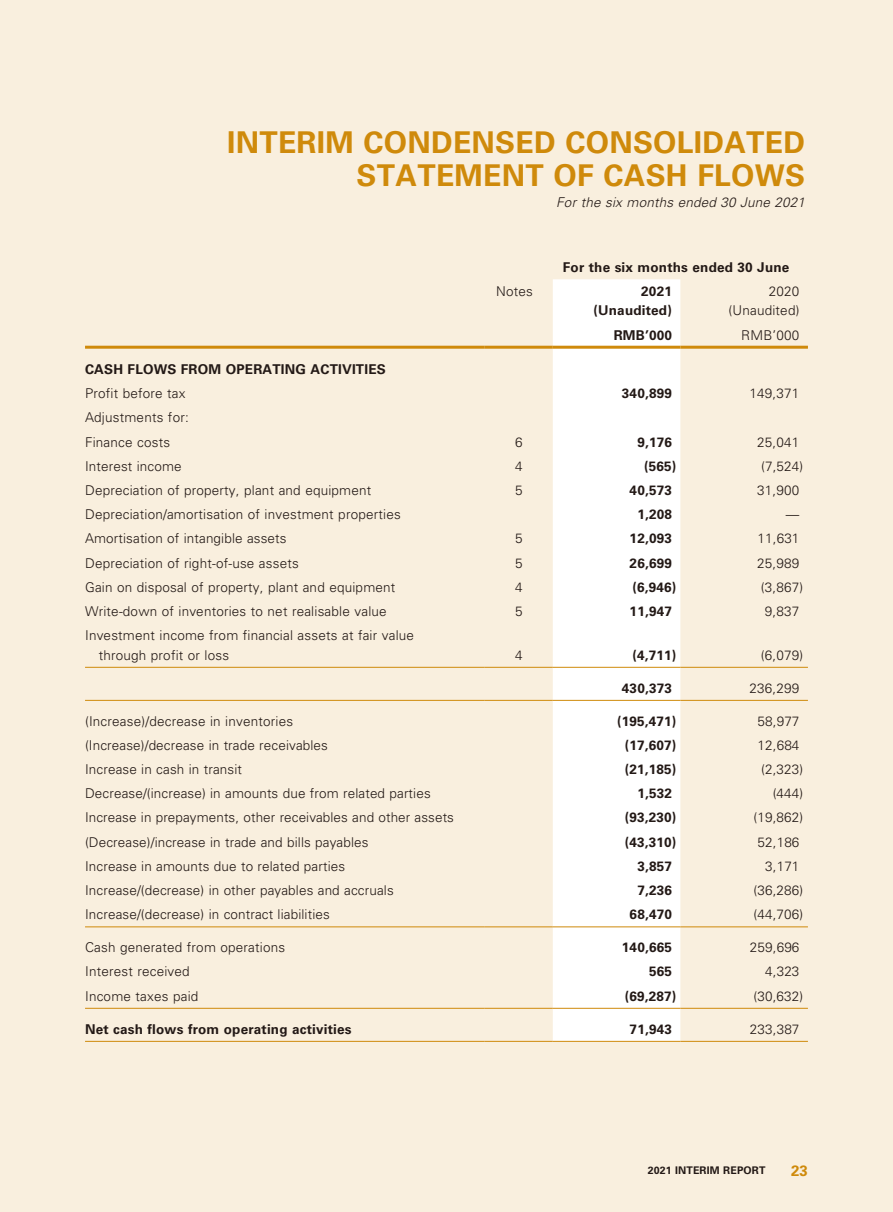
<style>
.page{position:relative;width:893px;height:1212px;background:#f9efde}
.page>*{position:absolute;margin:0;border:0;box-sizing:border-box;transform-origin:0 0}
.t1{font:700 30px/33px "Univers";letter-spacing:.01em;color:#cf8a0b;text-align:right}
.t2{font:700 15px "Univers";color:#cf8a0b}
.t3{font:300 13.5px/19.5px "Univers";letter-spacing:.015em;color:#231916}
.t4{font:700 13.5px/19.5px "Univers";letter-spacing:.015em;color:#231916;text-align:right}
.t5{font:italic 300 13.5px "Univers";letter-spacing:.015em;color:#231916}
.t6{font:700 10.5px "Univers";letter-spacing:.015em;color:#231916}
</style>
<div class="page">
<div style="left:553px;top:279px;width:127px;height:761px;background:#fff"></div>
<hr style="left:85px;top:1041px;width:400px;height:1px;background:#cf8a0b">
<hr style="left:485px;top:1041px;width:68px;height:1px;background:#cf8a0b">
<hr style="left:553px;top:1041px;width:127px;height:1px;background:#cf8a0b">
<hr style="left:680px;top:1041px;width:128px;height:1px;background:#cf8a0b">
<hr style="left:85px;top:667px;width:400px;height:1px;background:#cf8a0b">
<hr style="left:485px;top:667px;width:68px;height:1px;background:#cf8a0b">
<hr style="left:553px;top:667px;width:127px;height:1px;background:#cf8a0b">
<hr style="left:680px;top:667px;width:128px;height:1px;background:#cf8a0b">
<hr style="left:85px;top:700px;width:400px;height:1px;background:#cf8a0b">
<hr style="left:485px;top:700px;width:68px;height:1px;background:#cf8a0b">
<hr style="left:553px;top:700px;width:127px;height:1px;background:#cf8a0b">
<hr style="left:680px;top:700px;width:128px;height:1px;background:#cf8a0b">
<hr style="left:85px;top:1008px;width:400px;height:1px;background:#cf8a0b">
<hr style="left:485px;top:1008px;width:68px;height:1px;background:#cf8a0b">
<hr style="left:553px;top:1008px;width:127px;height:1px;background:#cf8a0b">
<hr style="left:680px;top:1008px;width:128px;height:1px;background:#cf8a0b">
<hr style="left:85px;top:926px;width:400px;height:1px;background:#cf8a0b">
<hr style="left:485px;top:926px;width:68px;height:1px;background:#cf8a0b">
<hr style="left:553px;top:926px;width:127px;height:1px;background:#cf8a0b">
<hr style="left:680px;top:926px;width:128px;height:1px;background:#cf8a0b">
<hr style="left:85px;top:346px;width:400px;height:3px;background:#cf8a0b">
<hr style="left:485px;top:346px;width:68px;height:3px;background:#cf8a0b">
<hr style="left:553px;top:346px;width:127px;height:3px;background:#cf8a0b">
<hr style="left:680px;top:346px;width:128px;height:3px;background:#cf8a0b">
<h1 class="t1" style="left:227px;top:127px;width:579px">INTERIM CONDENSED CONSOLIDATED<br>STATEMENT OF CASH FLOWS</h1>
<p class="t5" style="left:556px;top:194px;width:250px">For the six months ended 30 June 2021</p>
<p class="t4" style="left:563px;top:257px;width:228px">For the six months ended 30 June</p>
<p class="t3" style="left:496px;top:281px;width:38px">Notes</p>
<p class="t4" style="left:593px;top:281px;width:80px">2021 (Unaudited)</p>
<p class="t3" style="left:728px;top:281px;width:72px;text-align:right">2020 (Unaudited)</p>
<p class="t4" style="left:614px;top:325px;width:60px">RMB’000</p>
<p class="t3" style="left:741px;top:325px;width:60px">RMB’000</p>
<p class="t4" style="left:85px;top:360px;width:302px">CASH FLOWS FROM OPERATING ACTIVITIES</p>
<p class="t3" style="left:85px;top:384px;width:102px">Profit before tax</p>
<p class="t4" style="left:622px;top:384px;width:51px">340,899</p>
<p class="t3" style="left:749px;top:384px;width:51px">149,371</p>
<p class="t3" style="left:85px;top:406px;width:105px;line-height:24.2px">Adjustments for:<br>Finance costs</p>
<p class="t3" style="left:515px;top:432px;width:9px">6</p>
<p class="t4" style="left:637px;top:432px;width:36px">9,176</p>
<p class="t3" style="left:757px;top:432px;width:44px">25,041</p>
<p class="t3" style="left:85px;top:456px;width:98px">Interest income</p>
<p class="t3" style="left:515px;top:456px;width:9px">4</p>
<p class="t4" style="left:644px;top:456px;width:34px">(565)</p>
<p class="t3" style="left:761px;top:456px;width:44px">(7,524)</p>
<p class="t3" style="left:85px;top:480px;width:288px">Depreciation of property, plant and equipment</p>
<p class="t3" style="left:515px;top:480px;width:9px">5</p>
<p class="t4" style="left:630px;top:481px;width:44px">40,573</p>
<p class="t3" style="left:757px;top:480px;width:44px">31,900</p>
<p class="t3" style="left:85px;top:505px;width:317px">Depreciation/amortisation of investment properties</p>
<p class="t4" style="left:637px;top:505px;width:36px">1,208</p>
<p class="t3" style="left:786px;top:505px;width:15px">—</p>
<p class="t3" style="left:85px;top:529px;width:203px">Amortisation of intangible assets</p>
<p class="t3" style="left:515px;top:529px;width:9px">5</p>
<p class="t4" style="left:630px;top:529px;width:44px">12,093</p>
<p class="t3" style="left:758px;top:529px;width:43px">11,631</p>
<p class="t3" style="left:85px;top:553px;width:215px">Depreciation of right-of-use assets</p>
<p class="t3" style="left:515px;top:553px;width:9px">5</p>
<p class="t4" style="left:630px;top:553px;width:44px">26,699</p>
<p class="t3" style="left:757px;top:553px;width:44px">25,989</p>
<p class="t3" style="left:85px;top:577px;width:312px">Gain on disposal of property, plant and equipment</p>
<p class="t3" style="left:515px;top:577px;width:9px">4</p>
<p class="t4" style="left:632px;top:577px;width:45px">(6,946)</p>
<p class="t3" style="left:761px;top:577px;width:44px">(3,867)</p>
<p class="t3" style="left:85px;top:601px;width:303px">Write-down of inventories to net realisable value</p>
<p class="t3" style="left:515px;top:601px;width:9px">5</p>
<p class="t4" style="left:630px;top:601px;width:44px">11,947</p>
<p class="t3" style="left:765px;top:601px;width:36px">9,837</p>
<p class="t3" style="left:99px;top:626px;width:317px;text-indent:-14px">Investment income from financial assets at fair value through profit or loss</p>
<p class="t3" style="left:515px;top:645px;width:9px">4</p>
<p class="t4" style="left:632px;top:645px;width:45px">(4,711)</p>
<p class="t3" style="left:761px;top:645px;width:44px">(6,079)</p>
<p class="t4" style="left:622px;top:678px;width:51px">430,373</p>
<p class="t3" style="left:749px;top:678px;width:51px">236,299</p>
<p class="t3" style="left:85px;top:711px;width:210px">(Increase)/decrease in inventories</p>
<p class="t4" style="left:617px;top:711px;width:61px">(195,471)</p>
<p class="t3" style="left:758px;top:711px;width:43px">58,977</p>
<p class="t3" style="left:85px;top:735px;width:244px">(Increase)/decrease in trade receivables</p>
<p class="t4" style="left:625px;top:735px;width:53px">(17,607)</p>
<p class="t3" style="left:758px;top:735px;width:43px">12,684</p>
<p class="t3" style="left:85px;top:759px;width:158px">Increase in cash in transit</p>
<p class="t4" style="left:625px;top:760px;width:53px">(21,185)</p>
<p class="t3" style="left:761px;top:759px;width:44px">(2,323)</p>
<p class="t3" style="left:85px;top:784px;width:347px">Decrease/(increase) in amounts due from related parties</p>
<p class="t4" style="left:637px;top:784px;width:36px">1,532</p>
<p class="t3" style="left:773px;top:784px;width:32px">(444)</p>
<p class="t3" style="left:85px;top:808px;width:370px">Increase in prepayments, other receivables and other assets</p>
<p class="t4" style="left:625px;top:808px;width:53px">(93,230)</p>
<p class="t3" style="left:754px;top:808px;width:51px">(19,862)</p>
<p class="t3" style="left:85px;top:832px;width:285px">(Decrease)/increase in trade and bills payables</p>
<p class="t4" style="left:625px;top:832px;width:53px">(43,310)</p>
<p class="t3" style="left:758px;top:832px;width:43px">52,186</p>
<p class="t3" style="left:85px;top:856px;width:262px">Increase in amounts due to related parties</p>
<p class="t4" style="left:637px;top:856px;width:36px">3,857</p>
<p class="t3" style="left:765px;top:856px;width:36px">3,171</p>
<p class="t3" style="left:85px;top:880px;width:310px">Increase/(decrease) in other payables and accruals</p>
<p class="t4" style="left:637px;top:881px;width:36px">7,236</p>
<p class="t3" style="left:754px;top:880px;width:51px">(36,286)</p>
<p class="t3" style="left:85px;top:905px;width:246px">Increase/(decrease) in contract liabilities</p>
<p class="t4" style="left:630px;top:905px;width:44px">68,470</p>
<p class="t3" style="left:754px;top:905px;width:51px">(44,706)</p>
<p class="t3" style="left:85px;top:938px;width:202px">Cash generated from operations</p>
<p class="t4" style="left:622px;top:938px;width:51px">140,665</p>
<p class="t3" style="left:750px;top:938px;width:51px">259,696</p>
<p class="t3" style="left:85px;top:962px;width:106px">Interest received</p>
<p class="t4" style="left:649px;top:962px;width:24px">565</p>
<p class="t3" style="left:765px;top:962px;width:36px">4,323</p>
<p class="t3" style="left:85px;top:986px;width:115px">Income taxes paid</p>
<p class="t4" style="left:625px;top:986px;width:53px">(69,287)</p>
<p class="t3" style="left:754px;top:986px;width:51px">(30,632)</p>
<p class="t4" style="left:85px;top:1019px;width:268px">Net cash flows from operating activities</p>
<p class="t4" style="left:630px;top:1019px;width:44px">71,943</p>
<p class="t3" style="left:750px;top:1019px;width:51px">233,387</p>
<p class="t6" style="left:648px;top:1164px;width:119px">2021 INTERIM REPORT</p>
<p class="t2" style="left:791px;top:1162px;width:18px">23</p>
</div>
